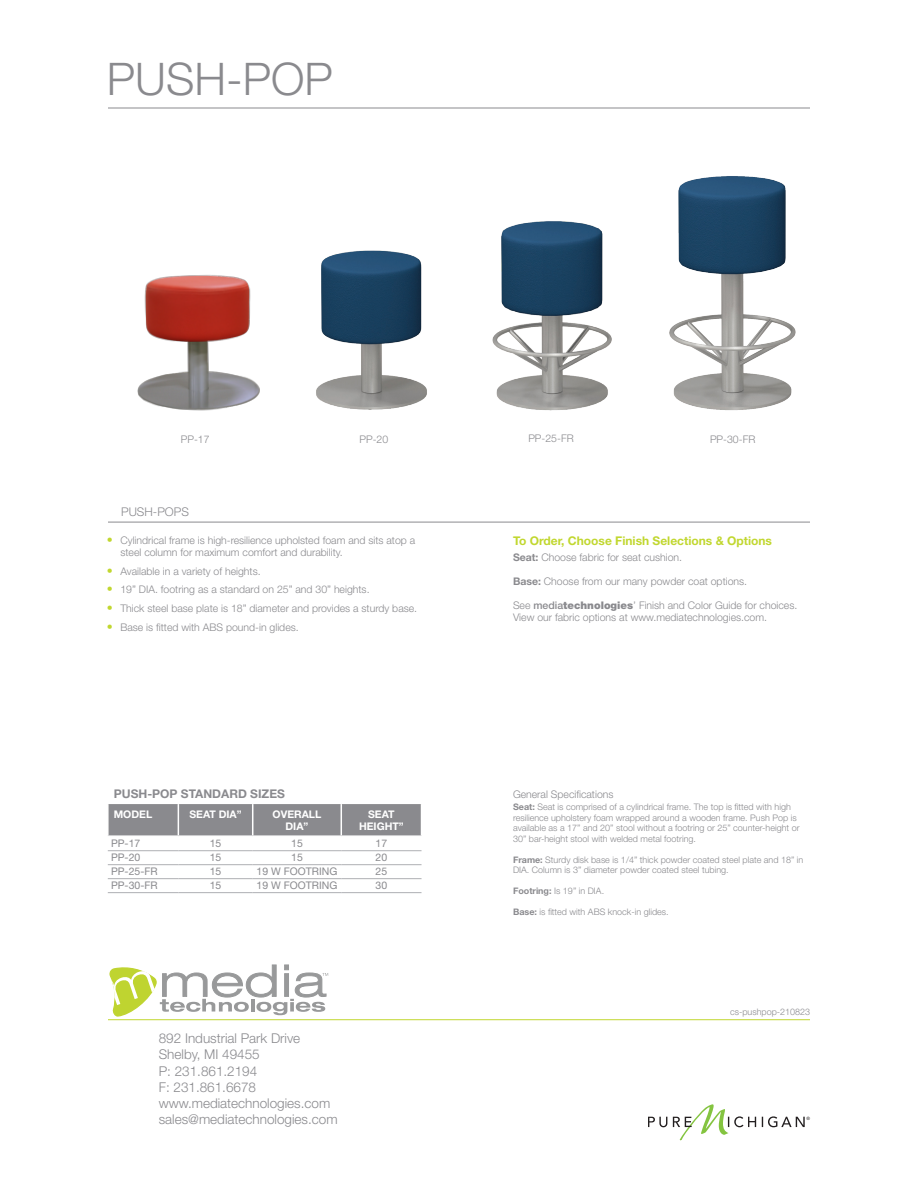
<style>
.page{position:relative;width:918px;height:1188px;background:#fff}
.page>*{position:absolute;margin:0;border:0;box-sizing:border-box;transform-origin:0 0}
.Product_Headline{font:300 45px "Helvetica Neue LT Std";color:#8a8a8e}
.t1{font:300 13.5px/16.2px "Helvetica Neue LT Std";color:#8a8a8e}
.Product_Description{font:700 12px "Helvetica Neue LT Std";color:#c1d72f}
.Option_Type{font:700 12px "Helvetica Neue LT Std";color:#8a8a8e}
.t2{font:300 12px "Helvetica Neue LT Std";color:#8a8a8e}
.Product_Description-2{font:300 10.5px/12px "Helvetica Neue LT Std";color:#8a8a8e}
.Option_Type-2{font:10.5px "Helvetica Neue LT Std";color:#8a8a8e}
.Option_Type-3{font:700 10.5px/12.6px "Helvetica Neue LT Std";color:#fff;text-align:center}
.Part___Labels{font:300 10.5px "Helvetica Neue LT Std";color:#8a8a8e}
.t3{font:300 9px/10.5px "Helvetica Neue LT Std";color:#8a8a8e}
.t4{font:4.5px "Helvetica Neue";color:#231f20}
.s1{font-size:12px;color:#c1d72f}
.s2{font-weight:700}
.s3{font-weight:500}
.s4{font-weight:900}
</style>
<div class="page">
<svg style="left:109px;top:964px;width:219px;height:53px"></svg>
<hr style="left:108px;top:108px;width:702px;height:1px;background:#8a8a8e">
<svg style="left:648px;top:1104px;width:157px;height:36px"></svg>
<hr style="left:108px;top:1019px;width:702px;height:1px;background:#c1d72f">
<hr style="left:108px;top:522px;width:702px;height:1px;background:#8a8a8e">
<div style="left:109px;top:804px;width:312px;height:31px;background:#8a8a8e"></div>
<hr style="left:178px;top:804px;width:1px;height:31px;background:#fff">
<hr style="left:252px;top:804px;width:1px;height:31px;background:#fff">
<hr style="left:341px;top:804px;width:1px;height:31px;background:#fff">
<hr style="left:108px;top:850px;width:70px;height:1px;background:#aeafb3">
<hr style="left:178px;top:850px;width:75px;height:1px;background:#aeafb3">
<hr style="left:253px;top:850px;width:88px;height:1px;background:#aeafb3">
<hr style="left:341px;top:850px;width:81px;height:1px;background:#aeafb3">
<hr style="left:108px;top:864px;width:70px;height:1px;background:#aeafb3">
<hr style="left:178px;top:864px;width:75px;height:1px;background:#aeafb3">
<hr style="left:253px;top:864px;width:88px;height:1px;background:#aeafb3">
<hr style="left:341px;top:864px;width:81px;height:1px;background:#aeafb3">
<hr style="left:108px;top:878px;width:70px;height:1px;background:#aeafb3">
<hr style="left:178px;top:878px;width:75px;height:1px;background:#aeafb3">
<hr style="left:253px;top:878px;width:88px;height:1px;background:#aeafb3">
<hr style="left:341px;top:878px;width:81px;height:1px;background:#aeafb3">
<hr style="left:108px;top:892px;width:70px;height:1px;background:#aeafb3">
<hr style="left:178px;top:892px;width:75px;height:1px;background:#aeafb3">
<hr style="left:253px;top:892px;width:88px;height:1px;background:#aeafb3">
<hr style="left:341px;top:892px;width:81px;height:1px;background:#aeafb3">
<img style="left:669px;top:176px;width:127px;height:235px">
<img style="left:316px;top:250px;width:111px;height:160px">
<img style="left:137px;top:275px;width:123px;height:136px">
<img style="left:492px;top:221px;width:120px;height:190px">
<p class="Product_Headline" style="left:107px;top:51px;width:227px">PUSH-POP</p>
<p class="Part___Labels" style="left:181px;top:433px;width:30px">PP-17</p>
<p class="Part___Labels" style="left:359px;top:433px;width:30px">PP-20</p>
<p class="Part___Labels" style="left:528px;top:432px;width:47px">PP-25-FR</p>
<p class="Part___Labels" style="left:710px;top:433px;width:47px">PP-30-FR</p>
<p class="t2" style="left:121px;top:505px;width:69px">PUSH-POPS</p>
<p class="Product_Description-2" style="left:120px;top:534px;width:296px;text-indent:-14px"><span class="s1">•</span> Cylindrical frame is high-resilience upholsted foam and sits atop a steel column for maximum comfort and durability.</p>
<p class="Product_Description-2" style="left:107px;top:565px;width:155px"><span class="s1">•</span> Available in a variety of heights.</p>
<p class="Product_Description-2" style="left:107px;top:583px;width:264px"><span class="s1">•</span> 19” DIA. footring as a standard on 25” and 30” heights.</p>
<p class="Product_Description-2" style="left:107px;top:602px;width:312px"><span class="s1">•</span> Thick steel base plate is 18” diameter and provides a sturdy base.</p>
<p class="Product_Description-2" style="left:107px;top:621px;width:193px"><span class="s1">•</span> Base is fitted with ABS pound-in glides.</p>
<p class="Option_Type" style="left:114px;top:786px;width:173px">PUSH-POP STANDARD SIZES</p>
<p class="Option_Type-3" style="left:114px;top:807px;width:40px">MODEL</p>
<p class="Option_Type-3" style="left:189px;top:807px;width:54px">SEAT DIA”</p>
<p class="Option_Type-3" style="left:273px;top:807px;width:50px">OVERALL</p>
<p class="Option_Type-3" style="left:286px;top:820px;width:24px">DIA”</p>
<p class="Option_Type-3" style="left:359px;top:807px;width:46px">SEAT<br>HEIGHT”</p>
<p class="Option_Type-2" style="left:111px;top:837px;width:31px">PP-17</p>
<p class="Option_Type-2" style="left:210px;top:837px;width:13px">15</p>
<p class="Option_Type-2" style="left:291px;top:837px;width:13px">15</p>
<p class="Option_Type-2" style="left:376px;top:837px;width:13px">17</p>
<p class="Option_Type-2" style="left:111px;top:851px;width:31px">PP-20</p>
<p class="Option_Type-2" style="left:210px;top:851px;width:13px">15</p>
<p class="Option_Type-2" style="left:291px;top:851px;width:13px">15</p>
<p class="Option_Type-2" style="left:376px;top:851px;width:13px">20</p>
<p class="Option_Type-2" style="left:111px;top:865px;width:48px">PP-25-FR</p>
<p class="Option_Type-2" style="left:210px;top:865px;width:13px">15</p>
<p class="Option_Type-2" style="left:257px;top:865px;width:82px">19 W FOOTRING</p>
<p class="Option_Type-2" style="left:376px;top:865px;width:13px">25</p>
<p class="Option_Type-2" style="left:111px;top:879px;width:48px">PP-30-FR</p>
<p class="Option_Type-2" style="left:210px;top:879px;width:13px">15</p>
<p class="Option_Type-2" style="left:257px;top:879px;width:82px">19 W FOOTRING</p>
<p class="Option_Type-2" style="left:376px;top:879px;width:13px">30</p>
<p class="t1" style="left:159px;top:1030px;width:180px">892 Industrial Park Drive<br>Shelby, MI 49455<br>P: 231.861.2194<br>F: 231.861.6678 www.mediatechnologies.com sales@mediatechnologies.com</p>
<p class="Product_Description" style="left:513px;top:533px;width:261px">To Order, Choose Finish Selections &amp; Options</p>
<p class="Product_Description-2" style="left:513px;top:551px;width:171px"><span class="s2">Seat:</span> Choose fabric for seat cushion.</p>
<p class="Product_Description-2" style="left:513px;top:575px;width:236px"><span class="s2">Base:</span> Choose from our many powder coat options.</p>
<p class="Product_Description-2" style="left:513px;top:599px;width:286px">See <span class="s3">media</span><span class="s4">technologies</span>’ Finish and Color Guide for choices.<br>View our fabric options at www.mediatechnologies.com.</p>
<p class="Product_Description-2" style="left:513px;top:788px;width:102px">General Specifications</p>
<p class="t3" style="left:513px;top:802px;width:288px"><span class="s2">Seat:</span> Seat is comprised of a cylindrical frame. The top is fitted with high resilience upholstery foam wrapped around a wooden frame. Push Pop is available as a 17” and 20” stool without a footring or 25” counter-height or 30” bar-height stool with welded metal footring.</p>
<p class="t3" style="left:513px;top:854px;width:292px"><span class="s2">Frame:</span> Sturdy disk base is 1/4” thick powder coated steel plate and 18” in<br>DIA. Column is 3” diameter powder coated steel tubing.</p>
<p class="t3" style="left:513px;top:886px;width:93px"><span class="s2">Footring:</span> Is 19” in DIA.</p>
<p class="t3" style="left:513px;top:907px;width:157px"><span class="s2">Base:</span> is fitted with ABS knock-in glides.</p>
<p class="t3" style="left:730px;top:1007px;width:82px">cs-pushpop-210823</p>
<p class="t4" style="left:806px;top:1116px;width:5px">®</p>
</div>
